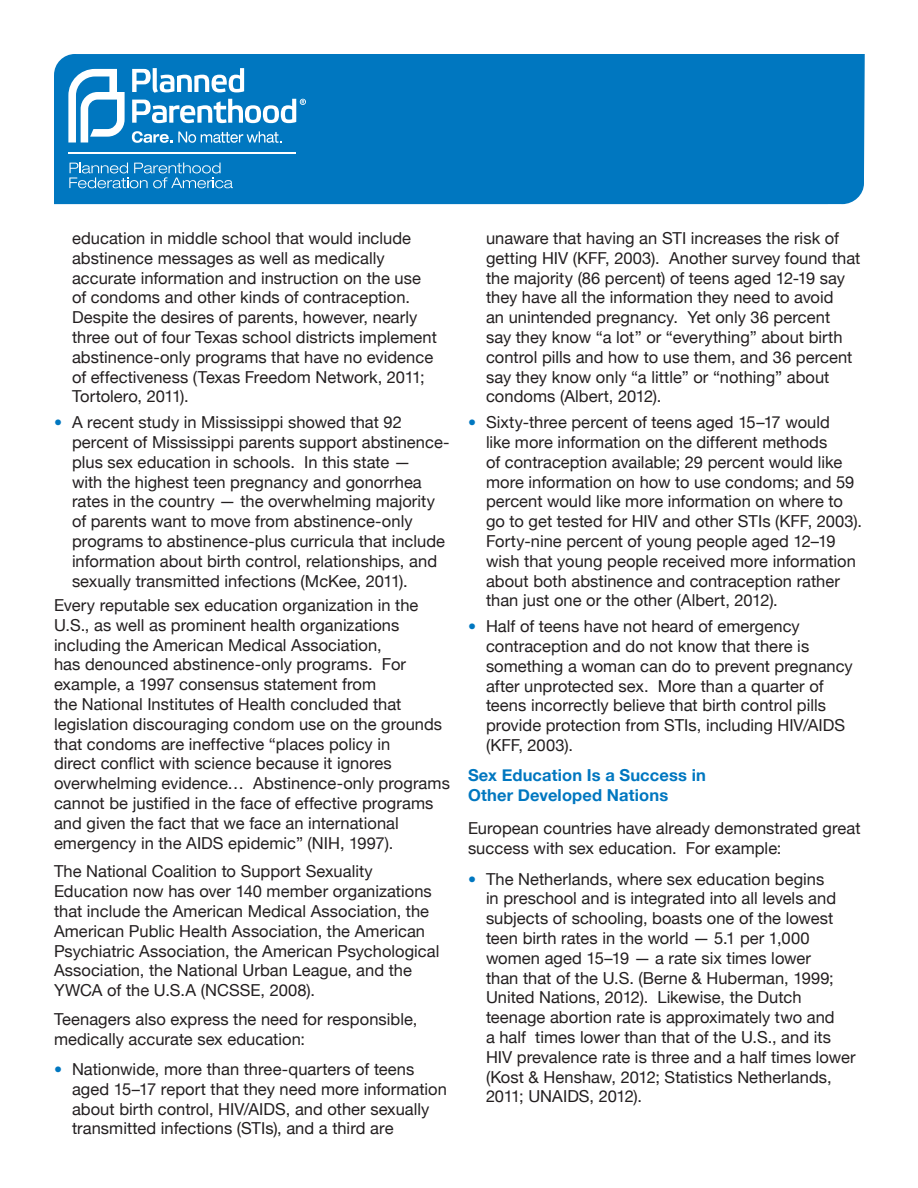
<style>
.page{position:relative;width:918px;height:1188px;background:#fff}
.page>*{position:absolute;margin:0;border:0;box-sizing:border-box;transform-origin:0 0}
.Bullet{font:16.5px/19.8px "Helvetica Neue";color:#231f20}
.Body{font:16.5px/19.8px "Helvetica Neue";letter-spacing:.005em;color:#231f20}
.Topic{font:700 16.5px/19.8px "Helvetica Neue";letter-spacing:.01em;color:#0077c0}
.s1{font-weight:700;font-size:16.2px;color:#0077c0}
</style>
<div class="page">
<div style="left:54px;top:54px;width:811px;height:150px;background:#0077c0"></div>
<hr style="left:68px;top:152px;width:228px;height:2px;background:#fff">
<svg style="left:68px;top:69px;width:57px;height:74px"></svg>
<svg style="left:132px;top:131px;width:149px;height:12px;background:#4fa0d3"></svg>
<svg style="left:132px;top:68px;width:112px;height:25px"></svg>
<svg style="left:132px;top:99px;width:174px;height:24px"></svg>
<svg style="left:69px;top:163px;width:164px;height:25px;background:#3492cc"></svg>
<p class="Bullet" style="left:72px;top:228px;width:366px">education in middle school that would include abstinence messages as well as medically accurate information and instruction on the use of condoms and other kinds of contraception.<br>Despite the desires of parents, however, nearly three out of four Texas school districts implement abstinence-only programs that have no evidence of effectiveness (Texas Freedom Network, 2011; Tortolero, 2011).</p>
<p class="Bullet" style="left:72px;top:412px;width:379px;text-indent:-18px"><span class="s1">•</span> A recent study in Mississippi showed that 92 percent of Mississippi parents support abstinence&shy;plus sex education in schools. In this state —<br>with the highest teen pregnancy and gonorrhea rates in the country — the overwhelming majority of parents want to move from abstinence-only programs to abstinence-plus curricula that include information about birth control, relationships, and sexually transmitted infections (McKee, 2011).</p>
<p class="Body" style="left:54px;top:595px;width:397px">Every reputable sex education organization in the U.S., as well as prominent health organizations including the American Medical Association,<br>has denounced abstinence-only programs. For example, a 1997 consensus statement from<br>the National Institutes of Health concluded that legislation discouraging condom use on the grounds that condoms are ineffective “places policy in<br>direct conflict with science because it ignores overwhelming evidence… Abstinence-only programs cannot be justified in the face of effective programs and given the fact that we face an international emergency in the AIDS epidemic” (NIH, 1997).</p>
<p class="Body" style="left:54px;top:861px;width:387px">The National Coalition to Support Sexuality Education now has over 140 member organizations that include the American Medical Association, the American Public Health Association, the American Psychiatric Association, the American Psychological Association, the National Urban League, and the YWCA of the U.S.A (NCSSE, 2008).</p>
<p class="Body" style="left:54px;top:1009px;width:365px">Teenagers also express the need for responsible, medically accurate sex education:</p>
<p class="Bullet" style="left:72px;top:1059px;width:376px;text-indent:-18px"><span class="s1">•</span> Nationwide, more than three-quarters of teens aged 15–17 report that they need more information about birth control, HIV/AIDS, and other sexually transmitted infections (STIs), and a third are</p>
<p class="Bullet" style="left:486px;top:228px;width:376px">unaware that having an STI increases the risk of getting HIV (KFF, 2003). Another survey found that the majority (86 percent) of teens aged 12-19 say they have all the information they need to avoid<br>an unintended pregnancy. Yet only 36 percent<br>say they know “a lot” or “everything” about birth control pills and how to use them, and 36 percent say they know only “a little” or “nothing” about condoms (Albert, 2012).</p>
<p class="Bullet" style="left:486px;top:412px;width:378px;text-indent:-18px"><span class="s1">•</span> Sixty-three percent of teens aged 15–17 would<br>like more information on the different methods<br>of contraception available; 29 percent would like more information on how to use condoms; and 59 percent would like more information on where to go to get tested for HIV and other STIs (KFF, 2003).<br>Forty-nine percent of young people aged 12–19 wish that young people received more information about both abstinence and contraception rather than just one or the other (Albert, 2012).</p>
<p class="Bullet" style="left:486px;top:616px;width:368px;text-indent:-18px"><span class="s1">•</span> Half of teens have not heard of emergency contraception and do not know that there is something a woman can do to prevent pregnancy after unprotected sex. More than a quarter of teens incorrectly believe that birth control pills provide protection from STIs, including HIV/AIDS (KFF, 2003).</p>
<p class="Topic" style="left:468px;top:765px;width:239px">Sex Education Is a Success in<br>Other Developed Nations</p>
<p class="Body" style="left:468px;top:818px;width:394px">European countries have already demonstrated great success with sex education. For example:</p>
<p class="Bullet" style="left:486px;top:869px;width:371px;text-indent:-18px"><span class="s1">•</span> The Netherlands, where sex education begins<br>in preschool and is integrated into all levels and subjects of schooling, boasts one of the lowest teen birth rates in the world — 5.1 per 1,000 women aged 15–19 — a rate six times lower<br>than that of the U.S. (Berne &amp; Huberman, 1999; United Nations, 2012). Likewise, the Dutch teenage abortion rate is approximately two and<br>a half times lower than that of the U.S., and its HIV prevalence rate is three and a half times lower (Kost &amp; Henshaw, 2012; Statistics Netherlands, 2011; UNAIDS, 2012).</p>
</div>
